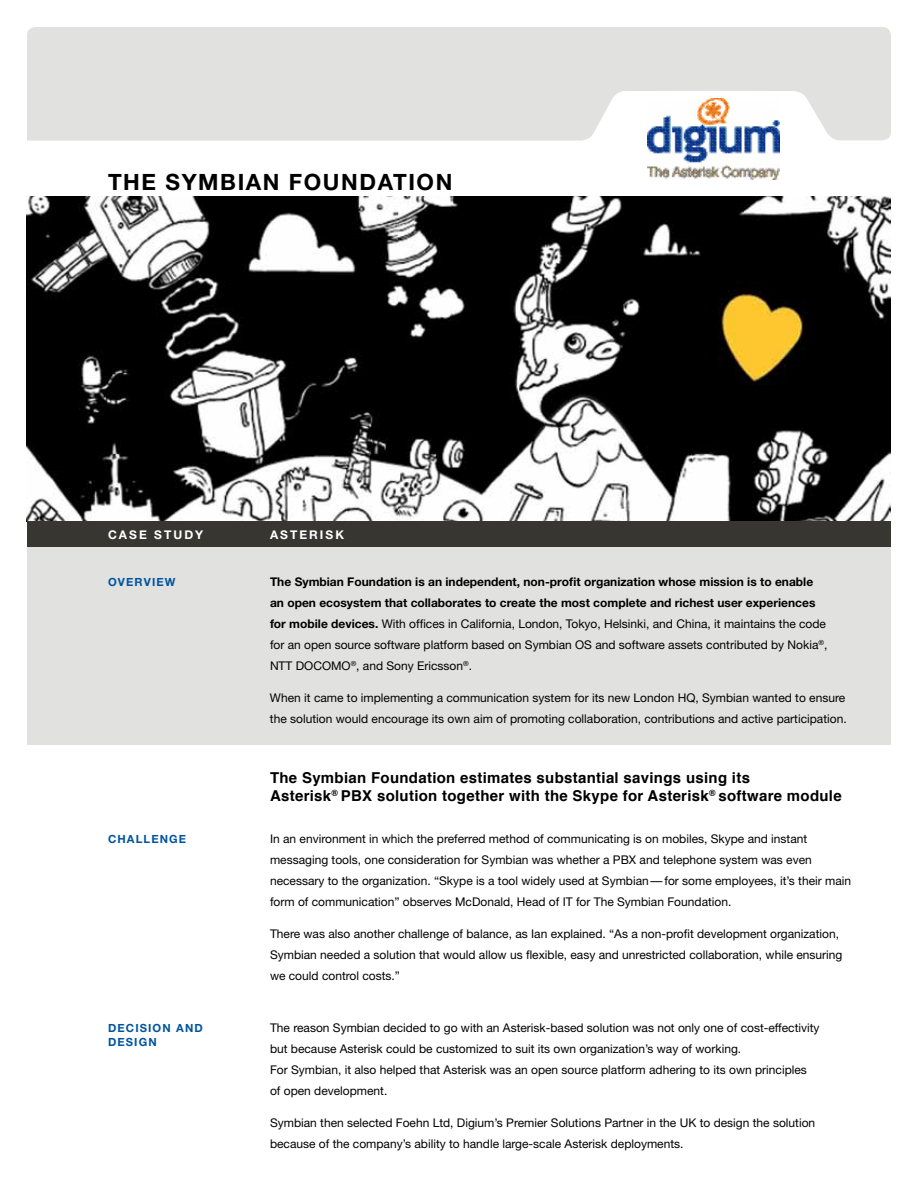
<style>
.page{position:relative;width:918px;height:1188px;background:#fff}
.page>*{position:absolute;margin:0;border:0;box-sizing:border-box;transform-origin:0 0}
.t1{font:700 22.5px "Helvetica Neue";letter-spacing:.07em;color:#000}
.t2{font:700 15px/18px "Helvetica";letter-spacing:.02em;color:#000}
.t3{font:12px/21px "Helvetica Neue";color:#000}
.t4{font:700 12px "Helvetica Neue";letter-spacing:.17em;color:#fff}
.t5{font:700 11.25px/13.5px "Helvetica Neue";letter-spacing:.1em;color:#00549e}
.s1{font-weight:700}
</style>
<div class="page">
<img style="left:27px;top:197px;width:864px;height:324px">
<div style="left:27px;top:27px;width:864px;height:114px;background:#e1e1e0"></div>
<div style="left:27px;top:547px;width:864px;height:198px;background:#e1e1e0"></div>
<div style="left:27px;top:521px;width:864px;height:26px;background:#383631"></div>
<img style="left:648px;top:99px;width:132px;height:80px">
<h1 class="t1" style="left:108px;top:168px;width:346px">THE SYMBIAN FOUNDATION</h1>
<p class="t4" style="left:108px;top:527px;width:97px">CASE STUDY</p>
<p class="t4" style="left:270px;top:527px;width:76px">ASTERISK</p>
<p class="t5" style="left:108px;top:575px;width:69px">OVERVIEW</p>
<p class="t3" style="left:270px;top:571px;width:559px"><span class="s1">The Symbian Foundation is an independent, non-profit organization whose mission is to enable an open ecosystem that collaborates to create the most complete and richest user experiences for mobile devices.</span> With offices in California, London, Tokyo, Helsinki, and China, it maintains the code for an open source software platform based on Symbian OS and software assets contributed by Nokia<sup>®</sup>, NTT DOCOMO<sup>®</sup>, and Sony Ericsson<sup>®</sup>.</p>
<p class="t3" style="left:270px;top:687px;width:578px">When it came to implementing a communication system for its new London HQ, Symbian wanted to ensure the solution would encourage its own aim of promoting collaboration, contributions and active participation.</p>
<p class="t5" style="left:108px;top:832px;width:80px">CHALLENGE</p>
<p class="t5" style="left:108px;top:1021px;width:96px">DECISION AND<br>DESIGN</p>
<p class="t2" style="left:270px;top:769px;width:573px">The Symbian Foundation estimates substantial savings using its<br>Asterisk<sup>®</sup> PBX solution together with the Skype for Asterisk<sup>®</sup> software module</p>
<p class="t3" style="left:270px;top:828px;width:583px">In an environment in which the preferred method of communicating is on mobiles, Skype and instant messaging tools, one consideration for Symbian was whether a PBX and telephone system was even necessary to the organization. “Skype is a tool widely used at Symbian—for some employees, it’s their main form of communication” observes McDonald, Head of IT for The Symbian Foundation.</p>
<p class="t3" style="left:270px;top:923px;width:574px">There was also another challenge of balance, as Ian explained. “As a non-profit development organization,<br>Symbian needed a solution that would allow us flexible, easy and unrestricted collaboration, while ensuring we could control costs.”</p>
<p class="t3" style="left:270px;top:1017px;width:551px">The reason Symbian decided to go with an Asterisk-based solution was not only one of cost-effectivity but because Asterisk could be customized to suit its own organization’s way of working.<br>For Symbian, it also helped that Asterisk was an open source platform adhering to its own principles of open development.</p>
<p class="t3" style="left:270px;top:1112px;width:547px">Symbian then selected Foehn Ltd, Digium’s Premier Solutions Partner in the UK to design the solution because of the company’s ability to handle large-scale Asterisk deployments.</p>
</div>
